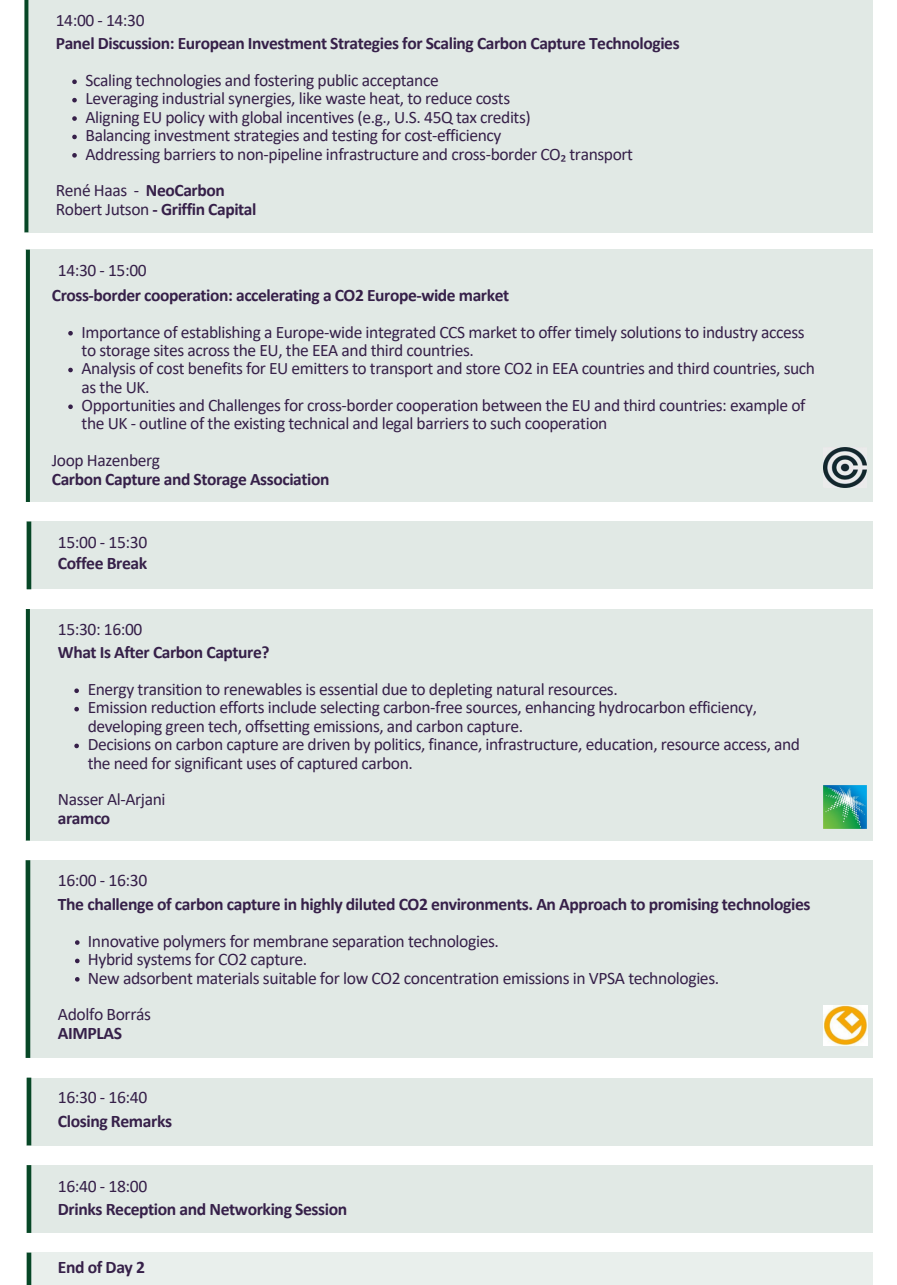
<style>
.page{position:relative;width:897px;height:1285px;background:#fff}
.page>*{position:absolute;margin:0;border:0;box-sizing:border-box;transform-origin:0 0}
.t1{font:17.59px "Calibri";letter-spacing:-.025em;color:#362049}
.t2{font:700 17.59px "Calibri";letter-spacing:-.02em;color:#362049}
.t3{font:17.5px/18.4px "Calibri";letter-spacing:-.025em;color:#362049}
.t4{font:700 17.5px "Calibri";letter-spacing:-.02em;color:#362049}
.s1{font-weight:700}
.s2{font-weight:400}
</style>
<div class="page">
<div style="left:24px;top:0;width:848px;height:232px;background:#e1e9e5"></div>
<svg style="left:24px;top:0;width:4px;height:232px"></svg>
<svg style="left:72px;top:79px;width:5px;height:5px"></svg>
<svg style="left:72px;top:98px;width:5px;height:4px"></svg>
<svg style="left:72px;top:116px;width:5px;height:5px"></svg>
<svg style="left:72px;top:135px;width:5px;height:4px"></svg>
<svg style="left:72px;top:153px;width:5px;height:5px"></svg>
<div style="left:26px;top:250px;width:847px;height:252px;background:#e1e9e5"></div>
<img style="left:823px;top:448px;width:43px;height:39px">
<svg style="left:26px;top:250px;width:4px;height:252px"></svg>
<div style="left:27px;top:521px;width:846px;height:68px;background:#e1e9e5"></div>
<hr style="left:27px;top:521px;width:4px;height:68px;background:#074726">
<div style="left:27px;top:1077px;width:846px;height:68px;background:#e1e9e5"></div>
<hr style="left:27px;top:1077px;width:4px;height:68px;background:#074726">
<div style="left:27px;top:1164px;width:846px;height:68px;background:#e1e9e5"></div>
<hr style="left:27px;top:1164px;width:4px;height:68px;background:#074726">
<div style="left:26px;top:860px;width:846px;height:197px;background:#e1e9e5"></div>
<hr style="left:26px;top:860px;width:4px;height:197px;background:#074726">
<svg style="left:75px;top:940px;width:5px;height:4px"></svg>
<svg style="left:75px;top:958px;width:5px;height:5px"></svg>
<svg style="left:75px;top:977px;width:5px;height:4px"></svg>
<img style="left:823px;top:1005px;width:44px;height:40px">
<div style="left:27px;top:1252px;width:846px;height:32px;background:#e9efec"></div>
<hr style="left:27px;top:1252px;width:4px;height:32px;background:#074726">
<div style="left:26px;top:609px;width:846px;height:231px;background:#e1e9e5"></div>
<svg style="left:74px;top:688px;width:5px;height:5px"></svg>
<svg style="left:74px;top:706px;width:5px;height:5px"></svg>
<svg style="left:74px;top:743px;width:5px;height:5px"></svg>
<svg style="left:26px;top:609px;width:4px;height:231px"></svg>
<img style="left:823px;top:786px;width:43px;height:42px">
<svg style="left:68px;top:331px;width:5px;height:4px"></svg>
<svg style="left:68px;top:368px;width:5px;height:4px"></svg>
<svg style="left:68px;top:404px;width:5px;height:5px"></svg>
<p class="t3" style="left:56px;top:12px;width:90px">14:00 - 14:30</p>
<p class="t4" style="left:56px;top:36px;width:625px">Panel Discussion: European Investment Strategies for Scaling Carbon Capture Technologies</p>
<h1 class="t3" style="left:86px;top:72px;width:354px">Scaling technologies and fostering public acceptance</h1>
<p class="t3" style="left:86px;top:91px;width:426px">Leveraging industrial synergies, like waste heat, to reduce costs</p>
<p class="t3" style="left:86px;top:109px;width:447px">Aligning EU policy with global incentives (e.g., U.S. 45Q tax credits)</p>
<p class="t3" style="left:86px;top:128px;width:417px">Balancing investment strategies and testing for cost-efficiency</p>
<p class="t3" style="left:86px;top:146px;width:549px">Addressing barriers to non-pipeline infrastructure and cross-border CO₂ transport</p>
<p class="t3" style="left:56px;top:183px;width:170px">René Haas - <span class="s1">NeoCarbon</span></p>
<p class="t4" style="left:56px;top:202px;width:202px"><span class="s2">Robert Jutson</span> - Griffin Capital</p>
<p class="t3" style="left:58px;top:262px;width:90px">14:30 - 15:00</p>
<p class="t4" style="left:52px;top:287px;width:459px">Cross-border cooperation: accelerating a CO2 Europe-wide market</p>
<p class="t3" style="left:82px;top:324px;width:724px">Importance of establishing a Europe-wide integrated CCS market to offer timely solutions to industry access to storage sites across the EU, the EEA and third countries.</p>
<h1 class="t3" style="left:82px;top:361px;width:735px">Analysis of cost benefits for EU emitters to transport and store CO2 in EEA countries and third countries, such as the UK.</h1>
<p class="t3" style="left:82px;top:397px;width:725px">Opportunities and Challenges for cross-border cooperation between the EU and third countries: example of the UK - outline of the existing technical and legal barriers to such cooperation</p>
<p class="t3" style="left:52px;top:452px;width:110px">Joop Hazenberg</p>
<p class="t4" style="left:52px;top:471px;width:279px">Carbon Capture and Storage Association</p>
<p class="t1" style="left:58px;top:534px;width:91px">15:00 - 15:30</p>
<p class="t2" style="left:58px;top:555px;width:91px">Coffee Break</p>
<p class="t3" style="left:58px;top:621px;width:86px">15:30: 16:00</p>
<h1 class="t4" style="left:58px;top:645px;width:213px">What Is After Carbon Capture?</h1>
<p class="t3" style="left:88px;top:681px;width:531px">Energy transition to renewables is essential due to depleting natural resources.</p>
<p class="t3" style="left:88px;top:699px;width:671px">Emission reduction efforts include selecting carbon-free sources, enhancing hydrocarbon efficiency, developing green tech, offsetting emissions, and carbon capture.</p>
<p class="t3" style="left:88px;top:736px;width:714px">Decisions on carbon capture are driven by politics, finance, infrastructure, education, resource access, and the need for significant uses of captured carbon.</p>
<p class="t3" style="left:58px;top:791px;width:109px">Nasser Al-Arjani</p>
<p class="t4" style="left:58px;top:810px;width:54px">aramco</p>
<p class="t1" style="left:58px;top:872px;width:91px">16:00 - 16:30</p>
<p class="t2" style="left:58px;top:896px;width:754px">The challenge of carbon capture in highly diluted CO2 environments. An Approach to promising technologies</p>
<p class="t1" style="left:88px;top:933px;width:412px">Innovative polymers for membrane separation technologies.</p>
<p class="t1" style="left:88px;top:951px;width:221px">Hybrid systems for CO2 capture.</p>
<p class="t1" style="left:88px;top:970px;width:633px">New adsorbent materials suitable for low CO2 concentration emissions in VPSA technologies.</p>
<p class="t1" style="left:58px;top:1007px;width:95px">Adolfo Borrás</p>
<h1 class="t2" style="left:58px;top:1025px;width:66px">AIMPLAS</h1>
<h1 class="t1" style="left:58px;top:1089px;width:91px">16:30 - 16:40</h1>
<p class="t2" style="left:58px;top:1113px;width:116px">Closing Remarks</p>
<p class="t1" style="left:58px;top:1178px;width:91px">16:40 - 18:00</p>
<p class="t2" style="left:58px;top:1201px;width:291px">Drinks Reception and Networking Session</p>
<p class="t2" style="left:58px;top:1259px;width:89px">End of Day 2</p>
</div>
